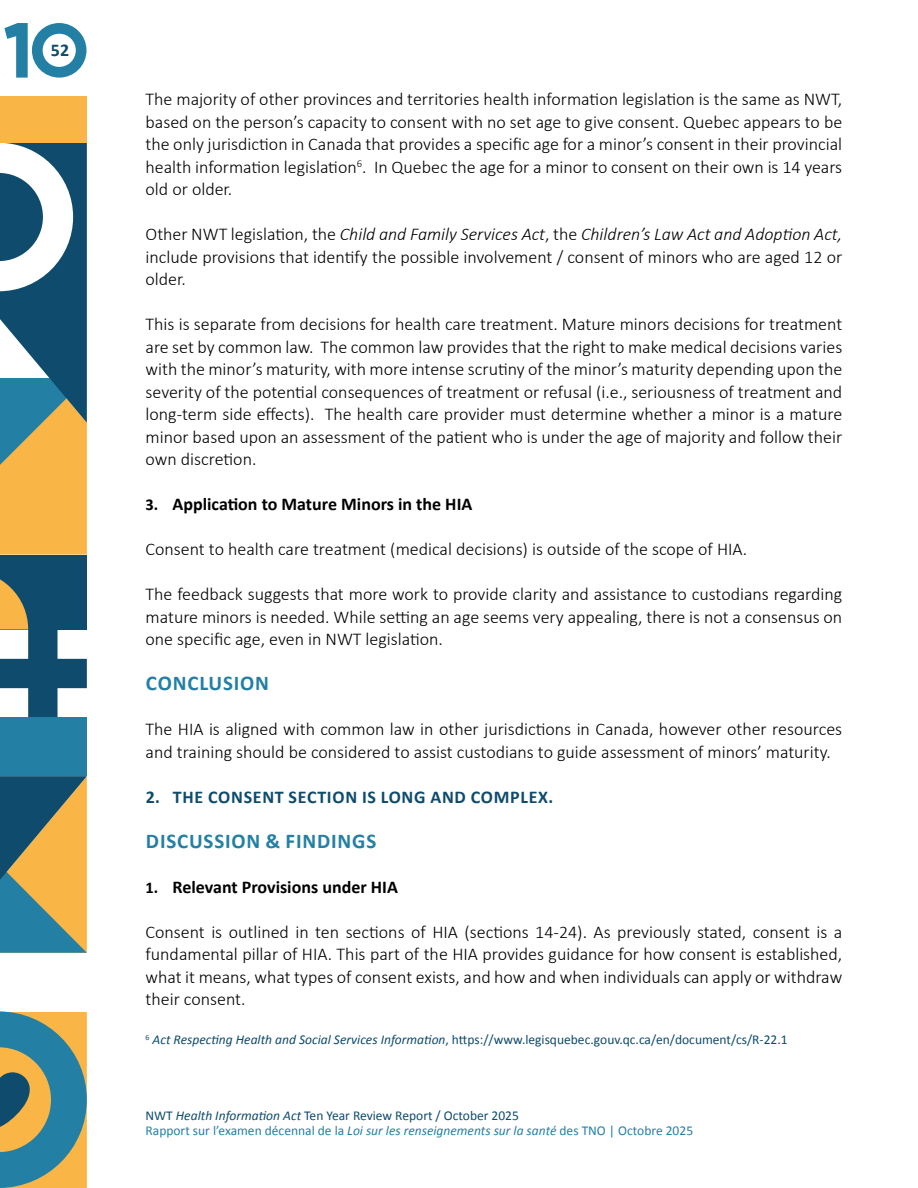
<style>
.page{position:relative;width:918px;height:1188px;background:#fff}
.page>*{position:absolute;margin:0;border:0;box-sizing:border-box;transform-origin:0 0}
.t1{font:700 21px "Calibri";letter-spacing:.04em;color:#2380a4}
.t2{font:300 18px/22.5px "Calibri";color:#000;text-align:justify}
.t3{font:700 18px "Calibri";color:#000}
.t4{font:700 18px "Calibri";letter-spacing:.04em;color:#0e4b6c}
.t5{font:13.5px/15px "Calibri";color:#2380a4}
.t6{font:13.5px "Calibri";color:#0e4b6c}
.s1{font-style:italic}
.s2{font-size:16.5px}
.s3{color:#0e4b6c}
.s4{font-style:italic;color:#0e4b6c}
</style>
<div class="page">
<svg style="left:0;top:776px;width:87px;height:412px;background:#909e84"></svg>
<div style="left:0;top:718px;width:87px;height:58px;background:#2380a4"></div>
<div style="left:0;top:555px;width:87px;height:75px;background:#0e4b6c"></div>
<svg style="left:0;top:579px;width:87px;height:139px"></svg>
<svg style="left:0;top:143px;width:87px;height:412px"></svg>
<div style="left:0;top:96px;width:87px;height:47px;background:#f9b545"></div>
<svg style="left:4px;top:23px;width:83px;height:55px"></svg>
<p class="t4" style="left:51px;top:37px;width:20px">52</p>
<p class="t2" style="left:146px;top:88px;width:698px">The majority of other provinces and territories health information legislation is the same as NWT, based on the person’s capacity to consent with no set age to give consent. Quebec appears to be the only jurisdiction in Canada that provides a specific age for a minor’s consent in their provincial health information legislation<sup>6</sup>. In Quebec the age for a minor to consent on their own is 14 years old or older.</p>
<p class="t2" style="left:146px;top:223px;width:698px">Other NWT legislation, the <span class="s1">Child and Family Services Act</span>, the <span class="s1">Children’s Law Act and Adoption Act, </span>include provisions that identify the possible involvement / consent of minors who are aged 12 or older.</p>
<p class="t2" style="left:146px;top:313px;width:698px">This is separate from decisions for health care treatment. Mature minors decisions for treatment are set by common law. The common law provides that the right to make medical decisions varies with the minor’s maturity, with more intense scrutiny of the minor’s maturity depending upon the severity of the potential consequences of treatment or refusal (i.e., seriousness of treatment and long-term side effects). The health care provider must determine whether a minor is a mature minor based upon an assessment of the patient who is under the age of majority and follow their own discretion.</p>
<p class="t3" style="left:146px;top:491px;width:328px"><span class="s2">3.</span> Application to Mature Minors in the HIA</p>
<p class="t2" style="left:146px;top:538px;width:603px">Consent to health care treatment (medical decisions) is outside of the scope of HIA.</p>
<p class="t2" style="left:146px;top:583px;width:698px">The feedback suggests that more work to provide clarity and assistance to custodians regarding mature minors is needed. While setting an age seems very appealing, there is not a consensus on one specific age, even in NWT legislation.</p>
<p class="t1" style="left:146px;top:668px;width:125px">CONCLUSION</p>
<p class="t2" style="left:146px;top:718px;width:698px">The HIA is aligned with common law in other jurisdictions in Canada, however other resources and training should be considered to assist custodians to guide assessment of minors’ maturity.</p>
<p class="t4" style="left:146px;top:784px;width:409px">2. THE CONSENT SECTION IS LONG AND COMPLEX.</p>
<p class="t1" style="left:146px;top:826px;width:232px">DISCUSSION &amp; FINDINGS</p>
<p class="t3" style="left:146px;top:874px;width:254px"><span class="s2">1.</span> Relevant Provisions under HIA</p>
<p class="t2" style="left:146px;top:920px;width:698px">Consent is outlined in ten sections of HIA (sections 14-24). As previously stated, consent is a fundamental pillar of HIA. This part of the HIA provides guidance for how consent is established, what it means, what types of consent exists, and how and when individuals can apply or withdraw their consent.</p>
<p class="t6" style="left:146px;top:1031px;width:644px"><sup>6</sup> <span class="s1">Act Respecting Health and Social Services Information</span>, https://www.legisquebec.gouv.qc.ca/en/document/cs/R-22.1</p>
<p class="t5" style="left:146px;top:1108px;width:549px"><span class="s3">NWT</span> <span class="s4">Health Information Act</span> <span class="s3">Ten Year Review Report / October 2025<br></span>Rapport sur l’examen décennal de la <span class="s1">Loi sur les renseignements sur la santé</span> des TNO | Octobre 2025</p>
</div>
